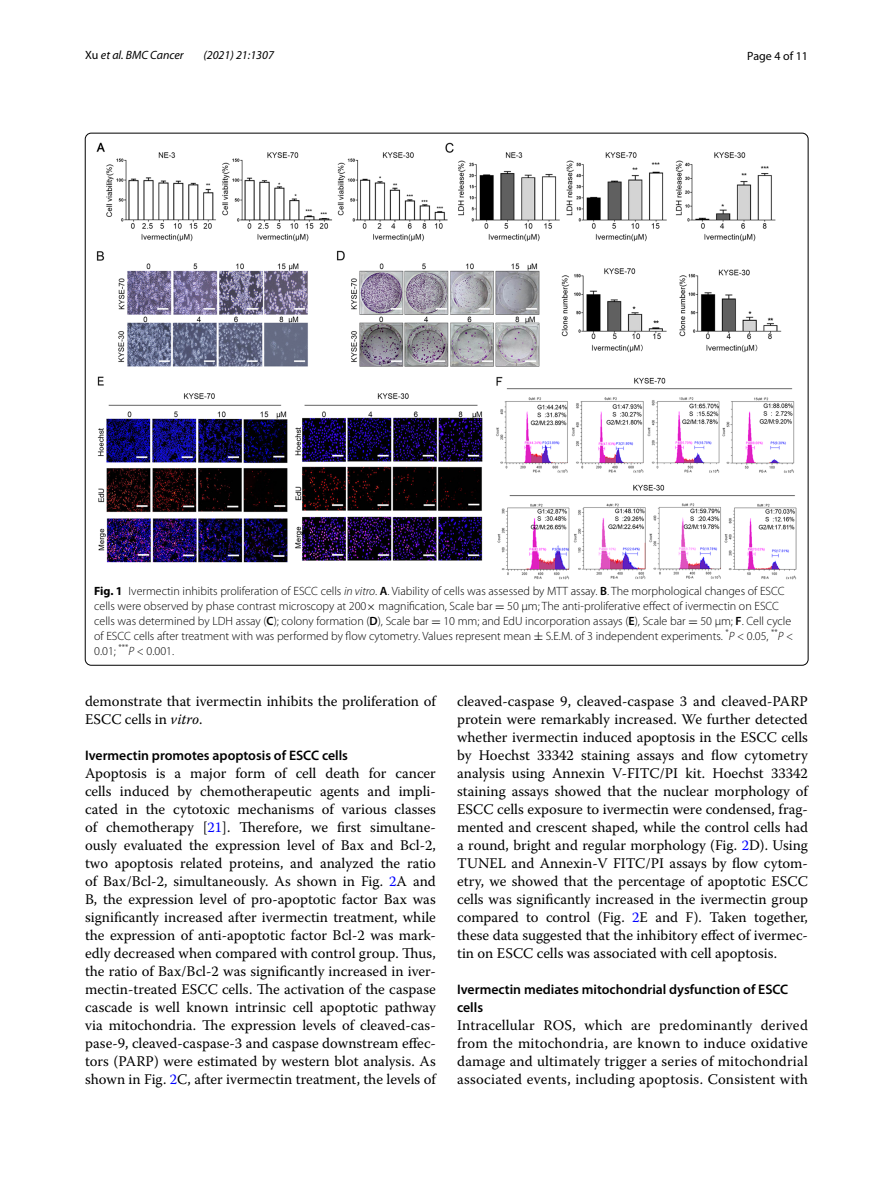
<style>
.page{position:relative;width:893px;height:1187px;background:#fff}
.page>*{position:absolute;margin:0;border:0;box-sizing:border-box;transform-origin:0 0}
.t1{font:14.7px/18px "Warnock Pro";color:#000;text-align:justify}
.t2{font:600 13.8px/18px "Myriad Pro";color:#000}
.t3{font:300 12px/15px "Myriad Pro";color:#000}
.t4{font:italic 12px "Myriad Pro";color:#000}
.t5{font:12px "Myriad Pro";color:#000}
.s1{font-style:normal}
.s2{font-weight:700}
.s3{font-style:italic}
.s4{font-weight:600}
.s5{font-family:"MTSY";font-weight:400}
.s6{color:#00f}
</style>
<div class="page">
<img style="left:96px;top:142px;width:701px;height:438px">
<p class="t4" style="left:85px;top:48px;width:100px"><span class="s1">Xu</span> et al. BMC Cancer</p>
<p class="t4" style="left:203px;top:48px;width:72px">(2021) 21:1307</p>
<p class="t5" style="left:747px;top:48px;width:62px">Page 4 of 11</p>
<p class="t3" style="left:94px;top:583px;width:701px"><span class="s2">Fig. 1</span> Ivermectin inhibits proliferation of ESCC cells <span class="s3">in vitro</span>. <span class="s4">A</span>. Viability of cells was assessed by MTT assay. <span class="s4">B</span>. The morphological changes of ESCC cells were observed by phase contrast microscopy at 200<span class="s5">×</span> magnification, Scale bar <span class="s5">=</span> 50 μm; The anti-proliferative effect of ivermectin on ESCC cells was determined by LDH assay (<span class="s4">C</span>); colony formation (<span class="s4">D</span>), Scale bar <span class="s5">=</span> 10 mm; and EdU incorporation assays (<span class="s4">E</span>), Scale bar <span class="s5">=</span> 50 μm; <span class="s4">F</span>. Cell cycle of ESCC cells after treatment with was performed by flow cytometry. Values represent mean <span class="s5">±</span> S.E.M. of 3 independent experiments. <sup>*</sup><span class="s3">P</span> &lt; 0.05, <sup>**</sup><span class="s3">P</span> &lt; 0.01; <sup>***</sup><span class="s3">P</span> &lt; 0.001.</p>
<p class="t1" style="left:85px;top:691px;width:352px">demonstrate that ivermectin inhibits the proliferation of<br>ESCC cells in <span class="s3">vitro</span>.</p>
<p class="t2" style="left:85px;top:745px;width:264px">Ivermectin promotes apoptosis of ESCC cells</p>
<p class="t1" style="left:85px;top:763px;width:352px">Apoptosis is a major form of cell death for cancer cells induced by chemotherapeutic agents and impli&shy;cated in the cytotoxic mechanisms of various classes of chemotherapy [<span class="s6">21</span>]. Therefore, we first simultane&shy;ously evaluated the expression level of Bax and Bcl-2, two apoptosis related proteins, and analyzed the ratio of Bax/Bcl-2, simultaneously. As shown in Fig. <span class="s6">2</span>A and B, the expression level of pro-apoptotic factor Bax was significantly increased after ivermectin treatment, while the expression of anti-apoptotic factor Bcl-2 was mark&shy;edly decreased when compared with control group. Thus, the ratio of Bax/Bcl-2 was significantly increased in iver&shy;mectin-treated ESCC cells. The activation of the caspase cascade is well known intrinsic cell apoptotic pathway via mitochondria. The expression levels of cleaved-cas&shy;pase-9, cleaved-caspase-3 and caspase downstream effec&shy;tors (PARP) were estimated by western blot analysis. As shown in Fig. <span class="s6">2</span>C, after ivermectin treatment, the levels of</p>
<p class="t1" style="left:457px;top:691px;width:352px">cleaved-caspase 9, cleaved-caspase 3 and cleaved-PARP protein were remarkably increased. We further detected whether ivermectin induced apoptosis in the ESCC cells by Hoechst 33342 staining assays and flow cytometry analysis using Annexin V-FITC/PI kit. Hoechst 33342 staining assays showed that the nuclear morphology of ESCC cells exposure to ivermectin were condensed, frag&shy;mented and crescent shaped, while the control cells had a round, bright and regular morphology (Fig. <span class="s6">2</span>D). Using TUNEL and Annexin-V FITC/PI assays by flow cytom&shy;etry, we showed that the percentage of apoptotic ESCC cells was significantly increased in the ivermectin group compared to control (Fig. <span class="s6">2</span>E and F). Taken together, these data suggested that the inhibitory effect of ivermec&shy;tin on ESCC cells was associated with cell apoptosis.</p>
<p class="t2" style="left:457px;top:979px;width:333px">Ivermectin mediates mitochondrial dysfunction of ESCC cells</p>
<p class="t1" style="left:457px;top:1015px;width:352px">Intracellular ROS, which are predominantly derived from the mitochondria, are known to induce oxidative damage and ultimately trigger a series of mitochondrial associated events, including apoptosis. Consistent with</p>
</div>
